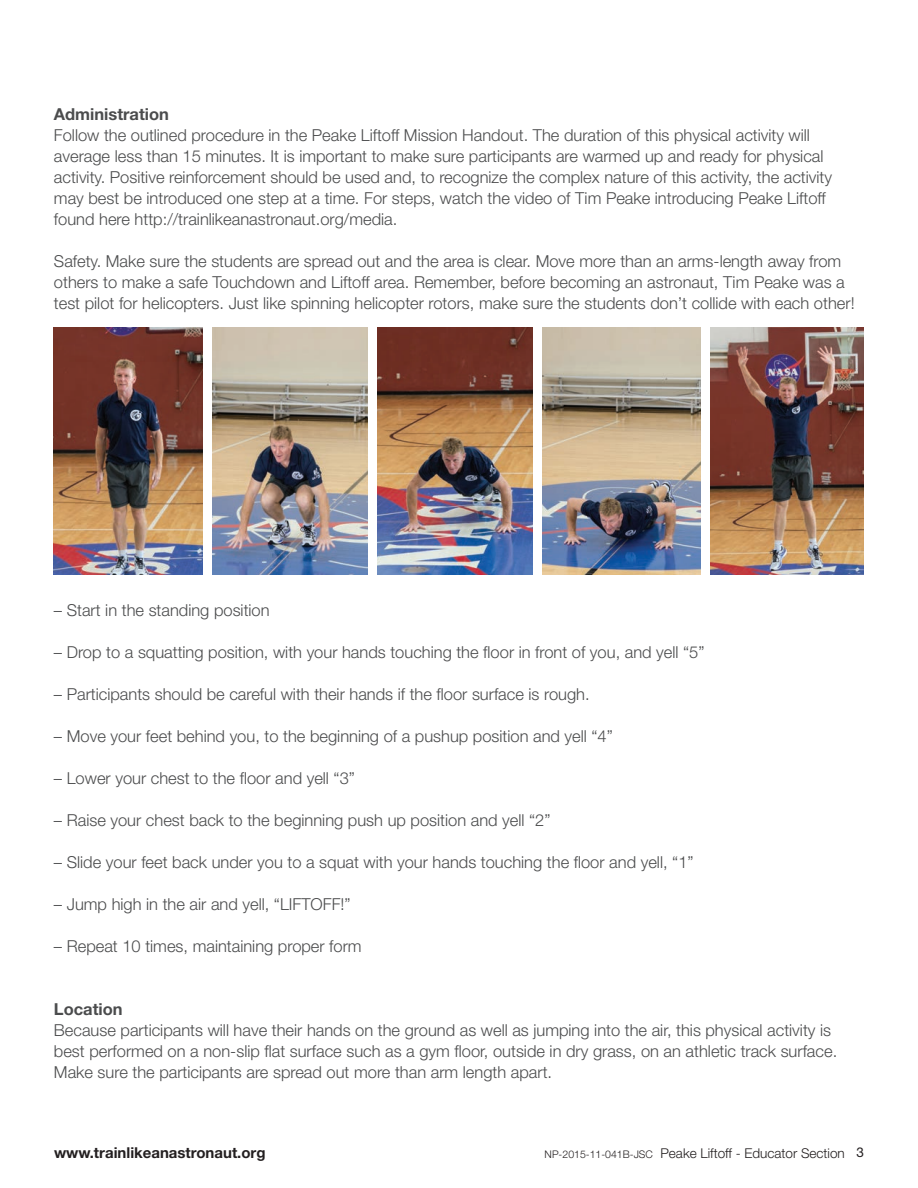
<style>
.page{position:relative;width:918px;height:1188px;background:#fff}
.page>*{position:absolute;margin:0;border:0;box-sizing:border-box;transform-origin:0 0}
.Content_text{font:300 16.5px/21px "Helvetica Neue LT Std";color:#4b4c4d}
.Content_text-2{font:700 16.5px "Helvetica Neue LT Std";color:#4b4c4d}
.t1{font:700 15px "Helvetica Neue LT Std";color:#231f20}
.Content_text-3{font:300 13.5px "Helvetica Neue LT Std";color:#231f20}
.t2{font:13.5px "Helvetica Neue LT Std";color:#231f20}
.s1{font-size:10.5px}
</style>
<div class="page">
<img style="left:54px;top:328px;width:148px;height:246px">
<img style="left:212px;top:328px;width:155px;height:246px">
<img style="left:377px;top:328px;width:156px;height:246px">
<img style="left:543px;top:328px;width:157px;height:246px">
<img style="left:710px;top:328px;width:154px;height:246px">
<p class="Content_text-2" style="left:54px;top:104px;width:117px">Administration</p>
<p class="Content_text" style="left:54px;top:124px;width:780px">Follow the outlined procedure in the Peake Liftoff Mission Handout. The duration of this physical activity will average less than 15 minutes. It is important to make sure participants are warmed up and ready for physical activity. Positive reinforcement should be used and, to recognize the complex nature of this activity, the activity may best be introduced one step at a time. For steps, watch the video of Tim Peake introducing Peake Liftoff found here http://trainlikeanastronaut.org/media.</p>
<p class="Content_text" style="left:54px;top:250px;width:802px">Safety. Make sure the students are spread out and the area is clear. Move more than an arms-length away from others to make a safe Touchdown and Liftoff area. Remember, before becoming an astronaut, Tim Peake was a test pilot for helicopters. Just like spinning helicopter rotors, make sure the students don’t collide with each other!</p>
<p class="Content_text" style="left:54px;top:599px;width:217px">– Start in the standing position</p>
<p class="Content_text" style="left:54px;top:641px;width:652px">– Drop to a squatting position, with your hands touching the floor in front of you, and yell “5”</p>
<p class="Content_text" style="left:54px;top:683px;width:537px">– Participants should be careful with their hands if the floor surface is rough.</p>
<p class="Content_text" style="left:54px;top:725px;width:560px">– Move your feet behind you, to the beginning of a pushup position and yell “4”</p>
<p class="Content_text" style="left:54px;top:767px;width:303px">– Lower your chest to the floor and yell “3”</p>
<p class="Content_text" style="left:54px;top:809px;width:498px">– Raise your chest back to the beginning push up position and yell “2”</p>
<p class="Content_text" style="left:54px;top:851px;width:641px">– Slide your feet back under you to a squat with your hands touching the floor and yell, “1”</p>
<p class="Content_text" style="left:54px;top:893px;width:298px">– Jump high in the air and yell, “LIFTOFF!”</p>
<p class="Content_text" style="left:54px;top:935px;width:309px">– Repeat 10 times, maintaining proper form</p>
<p class="Content_text-2" style="left:54px;top:999px;width:70px">Location</p>
<p class="Content_text" style="left:54px;top:1019px;width:785px">Because participants will have their hands on the ground as well as jumping into the air, this physical activity is best performed on a non-slip flat surface such as a gym floor, outside in dry grass, on an athletic track surface.<br>Make sure the participants are spread out more than arm length apart.</p>
<p class="t1" style="left:54px;top:1143px;width:213px">www.trainlikeanastronaut.org</p>
<p class="t2" style="left:856px;top:1144px;width:9px">3</p>
<p class="Content_text-3" style="left:545px;top:1145px;width:302px"><span class="s1">NP-2015-11-041B-JSC</span> Peake Liftoff - Educator Section</p>
</div>
